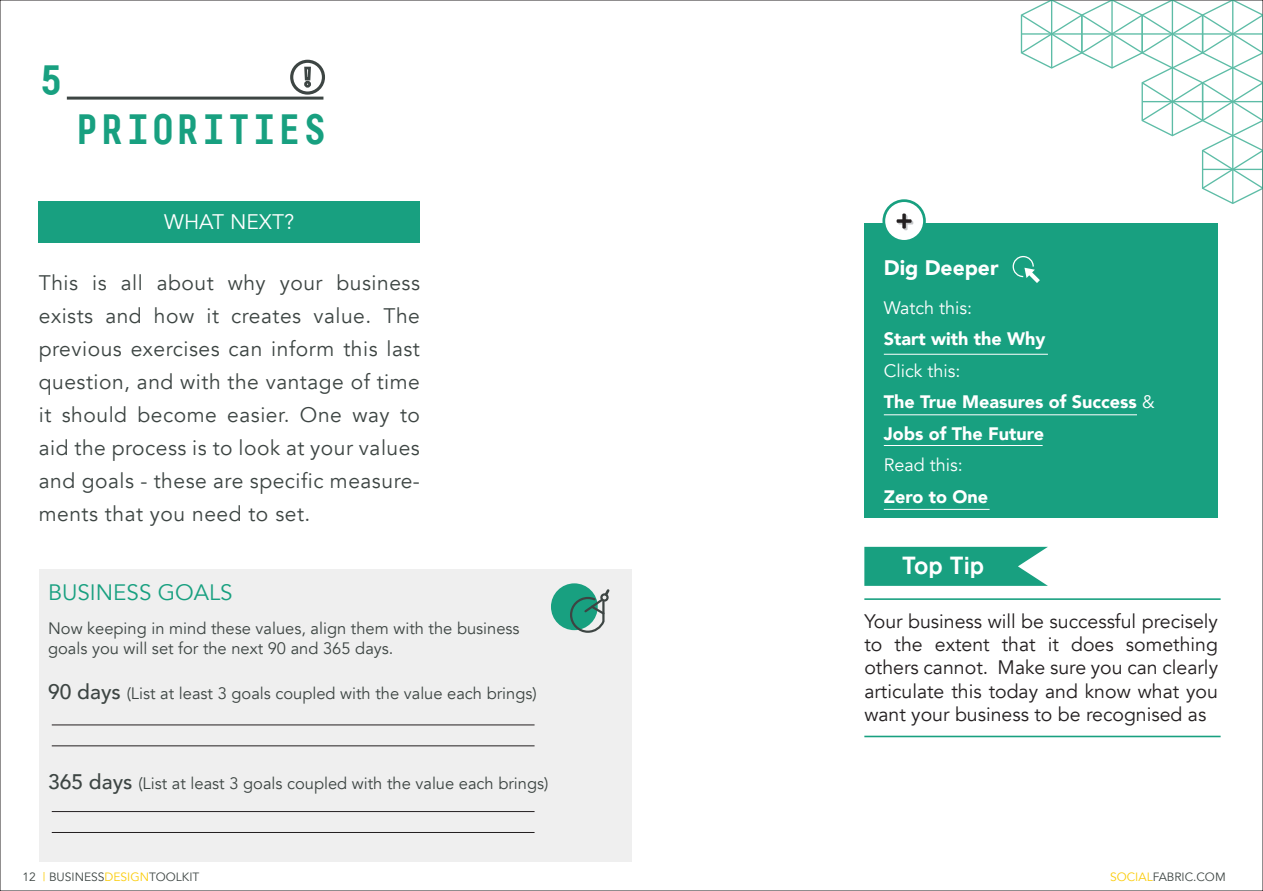
<style>
.page{position:relative;width:1263px;height:891px;background:#fff}
.page>*{position:absolute;margin:0;border:0;box-sizing:border-box;transform-origin:0 0}
.t1{font:700 42.15px "Decima Mono W01";color:#18a080}
.t2{font:500 24.6px "Akzidenz Grotesk BQ";color:#fff}
.t3{font:22.2px "Avenir";color:#18a080}
.t4{font:21px/33px "Avenir";letter-spacing:.025em;color:#3d4543;text-align:justify}
.t5{font:21px "Avenir";color:#fff}
.t6{font:900 21px "Avenir";color:#fff}
.t7{font:19.5px/23.4px "Avenir";color:#231f20;text-align:justify}
.t8{font:900 18px/31.5px "Avenir";color:#fff}
.t9{font:18px "Avenir";color:#fff}
.t10{font:16.5px/19.8px "Avenir";color:#3d4543}
.t11{font:12px "Avenir";color:#3d4543}
.s1{font-weight:500;font-size:21px}
.s2{font-weight:400}
.s3{color:#fbcc0a}
</style>
<div class="page">
<div style="left:39px;top:568px;width:592px;height:293px;background:#efefef"></div>
<svg style="left:1021px;top:0;width:242px;height:204px"></svg>
<hr style="left:67px;top:97px;width:256px;height:3px;background:#3d4543">
<svg style="left:292px;top:61px;width:31px;height:32px"></svg>
<div style="left:290px;top:60px;width:35px;height:35px;border:3px solid #3d4543;border-radius:50%"></div>
<svg style="left:303px;top:65px;width:9px;height:17px"></svg>
<div style="left:304px;top:81px;width:7px;height:7px;border:3px solid #3d4543;border-radius:50%"></div>
<div style="left:551px;top:583px;width:47px;height:47px;background:#18a080;border-radius:50%"></div>
<svg style="left:569px;top:589px;width:41px;height:44px"></svg>
<div style="left:39px;top:201px;width:381px;height:41px;background:#18a080"></div>
<svg style="left:864px;top:546px;width:184px;height:39px;background:#30a98d"></svg>
<div style="left:864px;top:223px;width:354px;height:295px;background:#18a080"></div>
<div style="left:884px;top:200px;width:40px;height:41px;background:#fff;border-radius:50%"></div>
<div style="left:882px;top:199px;width:44px;height:43px;border:3px solid #18a080;border-radius:50%"></div>
<svg style="left:896px;top:213px;width:17px;height:17px"></svg>
<hr style="left:864px;top:598px;width:356px;height:1px;background:#18a080">
<hr style="left:864px;top:735px;width:356px;height:2px;background:#18a080">
<svg style="left:1012px;top:256px;width:28px;height:27px"></svg>
<hr style="left:52px;top:724px;width:482px;height:1px;background:#231f20">
<hr style="left:52px;top:745px;width:482px;height:1px;background:#231f20">
<hr style="left:52px;top:811px;width:482px;height:1px;background:#231f20">
<hr style="left:52px;top:832px;width:482px;height:1px;background:#231f20">
<hr style="left:884px;top:354px;width:164px;height:1px;background:#fff">
<hr style="left:884px;top:414px;width:253px;height:1px;background:#fff">
<hr style="left:884px;top:445px;width:158px;height:1px;background:#fff">
<hr style="left:884px;top:509px;width:105px;height:1px;background:#fff">
<h1 class="t1" style="left:39px;top:55px;width:27px">5</h1>
<h1 class="t1" style="left:75px;top:104px;width:254px">PRIORITIES</h1>
<p class="t5" style="left:164px;top:209px;width:132px">WHAT NEXT?</p>
<p class="t4" style="left:39px;top:266px;width:383px">This is all about why your business exists and how it creates value. The previous exercises can inform this last question, and with the vantage of time it should become easier. One way to aid the process is to look at your values and goals - these are specific measure&shy;ments that you need to set.</p>
<p class="t3" style="left:48px;top:579px;width:186px">BUSINESS GOALS</p>
<p class="t10" style="left:48px;top:618px;width:473px">Now keeping in mind these values, align them with the business goals you will set for the next 90 and 365 days.</p>
<p class="t10" style="left:48px;top:683px;width:490px"><span class="s1">90 days</span> (List at least 3 goals coupled with the value each brings)</p>
<p class="t10" style="left:48px;top:773px;width:502px"><span class="s1">365 days</span> (List at least 3 goals coupled with the value each brings)</p>
<p class="t6" style="left:884px;top:250px;width:116px">Dig Deeper</p>
<p class="t9" style="left:884px;top:296px;width:90px">Watch this:</p>
<p class="t8" style="left:884px;top:322px;width:163px">Start with the Why</p>
<p class="t8" style="left:884px;top:354px;width:272px"><span class="s2">Click this:<br></span>The True Measures of Success <span class="s2">&amp;<br></span>Jobs of The Future</p>
<p class="t9" style="left:884px;top:454px;width:81px">Read this:</p>
<p class="t8" style="left:884px;top:480px;width:106px">Zero to One</p>
<p class="t2" style="left:902px;top:550px;width:84px">Top Tip</p>
<p class="t7" style="left:864px;top:609px;width:355px">Your business will be successful precisely to the extent that it does something others cannot. Make sure you can clearly articulate this today and know what you want your business to be recognised as</p>
<p class="t11" style="left:23px;top:869px;width:179px">12 <span class="s3">|</span> BUSINESS<span class="s3">DESIGN</span>TOOLKIT</p>
<p class="t11" style="left:1110px;top:869px;width:117px"><span class="s3">SOCIAL</span>FABRIC.COM</p>
</div>
